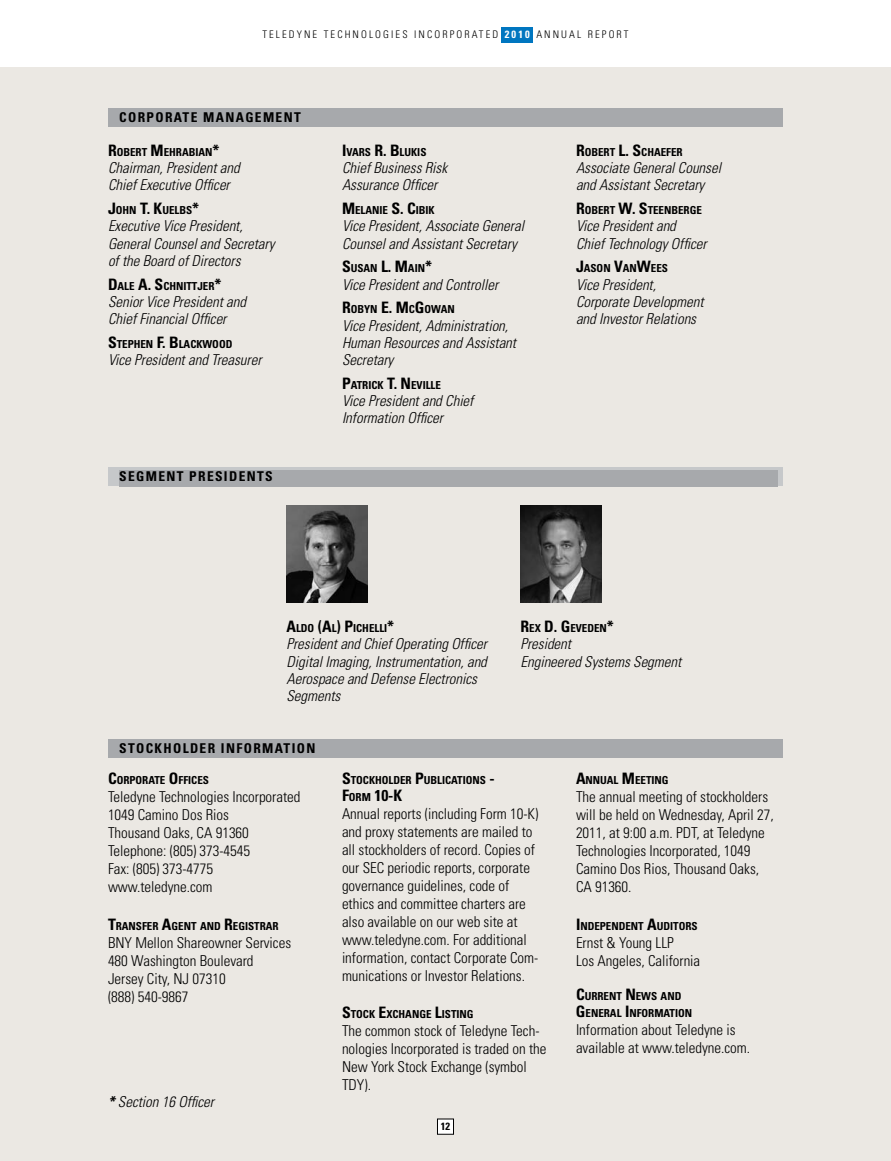
<style>
.page{position:relative;width:891px;height:1161px;background:#fff}
.page>*{position:absolute;margin:0;border:0;box-sizing:border-box;transform-origin:0 0}
.t1{font:700 condensed 15.75px "Univers";color:#000}
.t2{font:300 condensed 15px/18px "Univers";color:#000}
.t3{font:italic 300 condensed 15px/17.2px "Univers";color:#000}
.t4{font:700 condensed 13.5px "Univers";letter-spacing:.1em;color:#000}
.t5{font:700 condensed 10.95px/16.5px "Univers";letter-spacing:-.005em;color:#000}
.t6{font:300 condensed 10.5px "Univers";letter-spacing:.2em;color:#000}
.t7{font:700 condensed 10.5px "Univers";color:#000}
.s1{font-weight:700;color:#fff}
.s2{font-size:15.75px}
.s3{font-weight:700}
.s4{font-size:10.95px}
</style>
<div class="page">
<div style="left:0;top:68px;width:891px;height:1093px;background:#ebe8e3"></div>
<div style="left:108px;top:108px;width:675px;height:18px;background:#a7a9ac"></div>
<div style="left:108px;top:740px;width:675px;height:18px;background:#a7a9ac"></div>
<div style="left:108px;top:467px;width:675px;height:19px;background:#c6c8ca"></div>
<div style="left:119px;top:470px;width:659px;height:17px;background:#a7a9ac"></div>
<img style="left:286px;top:505px;width:82px;height:98px">
<img style="left:521px;top:505px;width:81px;height:98px">
<div style="left:501px;top:27px;width:32px;height:15px;background:#0076c0"></div>
<div style="left:437px;top:1119px;width:17px;height:15px;background:#fff"></div>
<div style="left:437px;top:1119px;width:17px;height:15px;border:1px solid #000"></div>
<p class="t6" style="left:262px;top:28px;width:366px">Teled yne Techno lo gi es Inco rpo rat ed <span class="s1">2010</span> Annual R epo rt</p>
<p class="t4" style="left:119px;top:109px;width:55px">CORPORAT</p>
<p class="t4" style="left:191px;top:109px;width:109px">E MANAGEMENT</p>
<p class="t5" style="left:108px;top:143px;width:113px"><span class="s2">R</span>OBERT <span class="s2">M</span>EHRABIAN<span class="s2">*</span></p>
<p class="t3" style="left:108px;top:159px;width:133px">Chairman, President and<br>Chief Executive Officer</p>
<p class="t5" style="left:108px;top:202px;width:93px"><span class="s2">J</span>OHN <span class="s2">T. K</span>UELBS<span class="s2">*</span></p>
<p class="t3" style="left:108px;top:217px;width:168px">Executive Vice President,<br>General Counsel and Secretary of the Board of Directors</p>
<p class="t5" style="left:108px;top:277px;width:115px"><span class="s2">D</span>ALE <span class="s2">A. S</span>CHNITTJER<span class="s2">*</span></p>
<p class="t3" style="left:108px;top:293px;width:140px">Senior Vice President and<br>Chief Financial Officer</p>
<p class="t5" style="left:108px;top:336px;width:125px"><span class="s2">S</span>TEPHEN <span class="s2">F. B</span> LACKWOOD</p>
<p class="t3" style="left:108px;top:351px;width:155px">Vice President and Treasurer</p>
<p class="t4" style="left:119px;top:468px;width:155px">SEGMENT PRESIDENTS</p>
<p class="t5" style="left:342px;top:143px;width:85px"><span class="s2">I</span>VARS <span class="s2">R. B</span> LUKIS</p>
<p class="t3" style="left:342px;top:159px;width:107px">Chief Business Risk<br>Assurance Officer</p>
<p class="t5" style="left:342px;top:202px;width:94px"><span class="s2">M</span>ELANIE <span class="s2">S. C</span>IBIK</p>
<p class="t3" style="left:342px;top:217px;width:184px">Vice President, Associate General<br>Counsel and Assistant Secretary</p>
<p class="t5" style="left:342px;top:260px;width:92px"><span class="s2">S</span>USAN <span class="s2">L. M</span>AIN<span class="s2">*</span></p>
<p class="t3" style="left:342px;top:276px;width:158px">Vice President and Controller</p>
<p class="t5" style="left:342px;top:301px;width:114px"><span class="s2">R</span>OBYN <span class="s2">E. M</span>C<span class="s2">G</span> OWAN</p>
<p class="t3" style="left:342px;top:317px;width:176px">Vice President, Administration,<br>Human Resources and Assistant<br>Secretary</p>
<p class="t5" style="left:342px;top:377px;width:100px"><span class="s2">P</span>ATRICK <span class="s2">T. N</span> EVILLE</p>
<p class="t3" style="left:342px;top:392px;width:133px">Vice President and Chief<br>Information Officer</p>
<p class="t5" style="left:576px;top:143px;width:107px"><span class="s2">R</span>OBERT <span class="s2">L. S</span>CHAEFER</p>
<p class="t3" style="left:576px;top:159px;width:147px">Associate General Counsel and Assistant Secretary</p>
<p class="t5" style="left:576px;top:202px;width:127px"><span class="s2">R</span>OBERT <span class="s2">W. S</span>TEENBERGE</p>
<p class="t3" style="left:576px;top:217px;width:132px">Vice President and<br>Chief Technology Officer</p>
<p class="t5" style="left:576px;top:260px;width:93px"><span class="s2">J</span>ASON <span class="s2">V</span>AN<span class="s2">W</span>EES</p>
<p class="t3" style="left:576px;top:276px;width:129px">Vice President,<br>Corporate Development and Investor Relations</p>
<p class="t5" style="left:286px;top:620px;width:109px"><span class="s2">A</span>LDO <span class="s2">(A</span>L<span class="s2">) P</span>ICHELLI<span class="s2">*</span></p>
<p class="t3" style="left:286px;top:635px;width:202px">President and Chief Operating Officer<br>Digital Imaging, Instrumentation, and<br>Aerospace and Defense Electronics<br>Segments</p>
<p class="t4" style="left:119px;top:740px;width:198px">STOCKHOLDER INFORMATION</p>
<p class="t5" style="left:520px;top:620px;width:95px"><span class="s2">R</span>EX <span class="s2">D. G</span> EVEDEN<span class="s2">*</span></p>
<p class="t3" style="left:520px;top:635px;width:162px">President<br>Engineered Systems Segment</p>
<p class="t5" style="left:108px;top:772px;width:102px"><span class="s2">C</span>ORPORATE <span class="s2">O</span> FFICES</p>
<p class="t2" style="left:108px;top:788px;width:194px">Teledyne Technologies Incorporated<br>1049 Camino Dos Rios<br>Thousand Oaks, CA 91360<br>Telephone: (805) 373-4545<br>Fax: (805) 373-4775 www.teledyne.com</p>
<p class="t5" style="left:108px;top:917px;width:171px"><span class="s2">T</span>RANSFER <span class="s2">A</span>GENT AND <span class="s2">R</span>EGISTRAR</p>
<p class="t2" style="left:108px;top:933px;width:185px">BNY Mellon Shareowner Services<br>480 Washington Boulevard<br>Jersey City, NJ 07310<br>(888) 540-9867</p>
<p class="t3" style="left:108px;top:1093px;width:108px"><span class="s3">*</span> Section 16 Officer</p>
<p class="t5" style="left:342px;top:772px;width:154px"><span class="s2">S</span>TOCKHOLDER <span class="s2">P</span>UBLICATIONS <span class="s2">-</span></p>
<p class="t1" style="left:342px;top:785px;width:61px">F<span class="s4">ORM</span> 10-K</p>
<p class="t2" style="left:342px;top:804px;width:198px">Annual reports (including Form 10-K) and proxy statements are mailed to all stockholders of record. Copies of our SEC periodic reports, corporate governance guidelines, code of ethics and committee charters are also available on our web site at www.teledyne.com. For additional information, contact Corporate Com&shy;munications or Investor Relations.</p>
<p class="t5" style="left:342px;top:1006px;width:133px"><span class="s2">S</span>TOCK <span class="s2">E</span>XCHANGE <span class="s2">L</span>ISTING</p>
<p class="t2" style="left:342px;top:1022px;width:206px">The common stock of Teledyne Tech&shy;nologies Incorporated is traded on the<br>New York Stock Exchange (symbol<br>TDY).</p>
<p class="t7" style="left:441px;top:1120px;width:11px">12</p>
<p class="t5" style="left:576px;top:772px;width:94px"><span class="s2">A</span>NNUAL <span class="s2">M</span>EETING</p>
<p class="t2" style="left:576px;top:788px;width:199px">The annual meeting of stockholders will be held on Wednesday, April 27,<br>2011, at 9:00 a.m. PDT, at Teledyne<br>Technologies Incorporated, 1049<br>Camino Dos Rios, Thousand Oaks,<br>CA 91360.</p>
<p class="t5" style="left:576px;top:917px;width:116px"><span class="s2">I</span> NDEPENDENT <span class="s2">A</span>UDITORS</p>
<p class="t2" style="left:576px;top:933px;width:126px">Ernst &amp; Young LLP<br>Los Angeles, California</p>
<p class="t5" style="left:576px;top:988px;width:118px"><span class="s2">C</span>URRENT <span class="s2">N</span> EWS AND<br><span class="s2">G</span> ENERAL <span class="s2">I</span> NFORMATION</p>
<p class="t2" style="left:576px;top:1020px;width:176px">Information about Teledyne is available at www.teledyne.com.</p>
</div>
